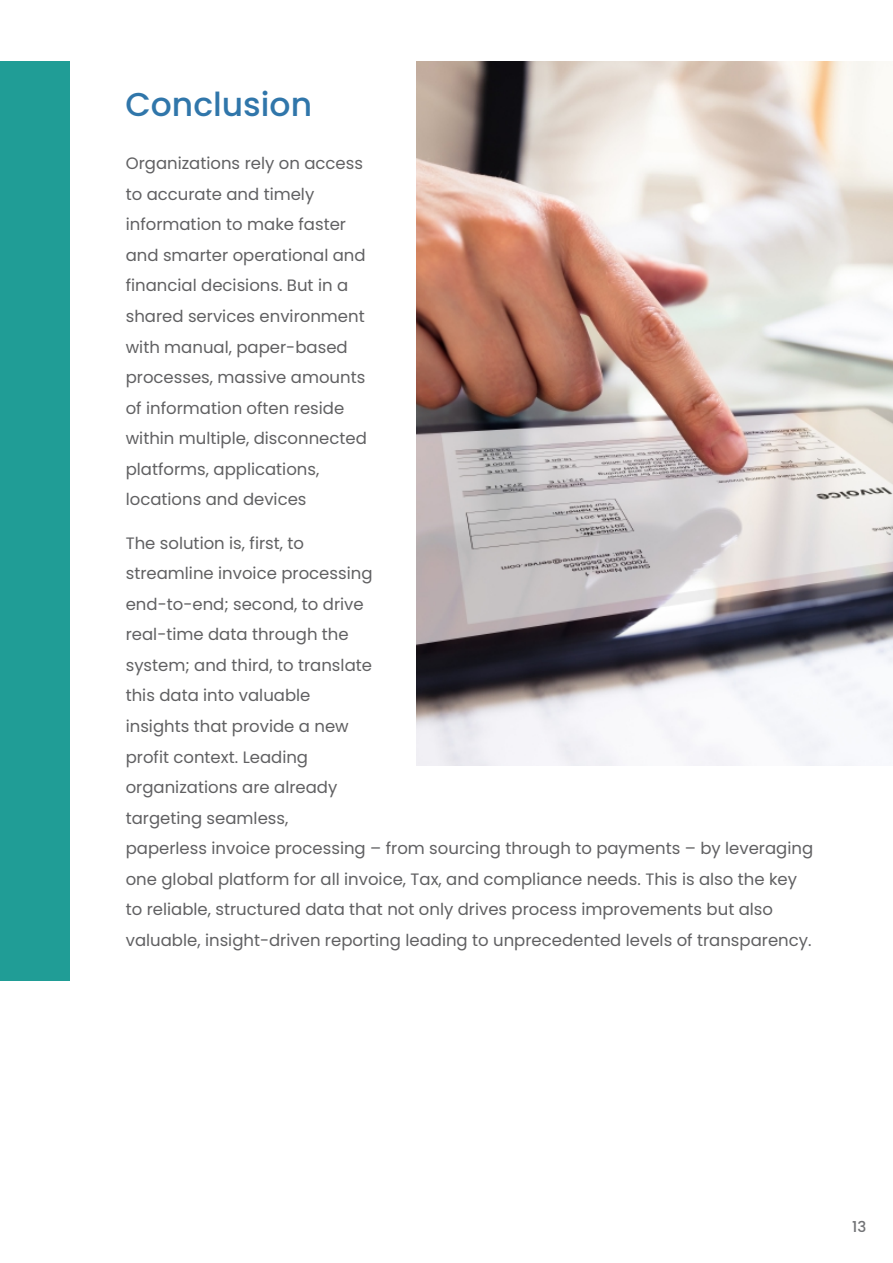
<style>
.page{position:relative;width:893px;height:1263px;background:#fff}
.page>*{position:absolute;margin:0;border:0;box-sizing:border-box;transform-origin:0 0}
.t1{font:500 33px "Poppins";color:#3076aa}
.t2{font:16.5px/30.6px "Poppins";color:#606062}
.t3{font:500 15px "Poppins";color:#727376}
</style>
<div class="page">
<div style="left:0;top:61px;width:69px;height:920px;background:#209d96"></div>
<img style="left:416px;top:61px;width:477px;height:704px">
<h1 class="t1" style="left:125px;top:82px;width:188px">Conclusion</h1>
<p class="t2" style="left:126px;top:148px;width:243px">Organizations rely on access to accurate and timely information to make faster and smarter operational and financial decisions. But in a shared services environment with manual, paper-based processes, massive amounts of information often reside within multiple, disconnected platforms, applications, locations and devices</p>
<p class="t2" style="left:126px;top:528px;width:689px">The solution is, first, to<br>streamline invoice processing<br>end-to-end; second, to drive<br>real-time data through the<br>system; and third, to translate<br>this data into valuable<br>insights that provide a new<br>profit context. Leading<br>organizations are already<br>targeting seamless,<br>paperless invoice processing – from sourcing through to payments – by leveraging one global platform for all invoice, Tax, and compliance needs. This is also the key to reliable, structured data that not only drives process improvements but also valuable, insight-driven reporting leading to unprecedented levels of transparency.</p>
<p class="t3" style="left:852px;top:1216px;width:16px">13</p>
</div>
